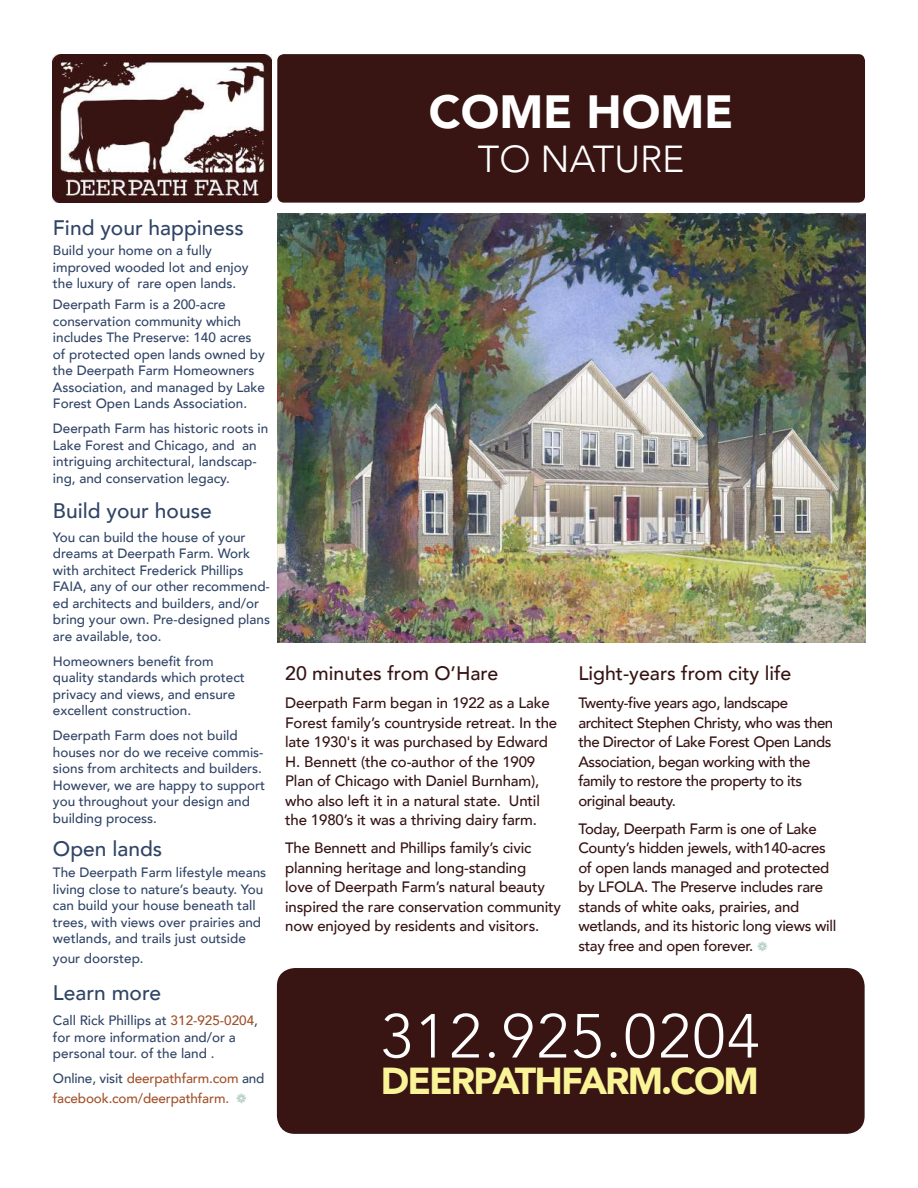
<style>
.page{position:relative;width:918px;height:1188px;background:#fff}
.page>*{position:absolute;margin:0;border:0;box-sizing:border-box;transform-origin:0 0}
.t1{font:300 61.5px "Avenir";letter-spacing:.04em;color:#fff}
.t2{font:900 46.5px "Avenir";color:#fff}
.t3{font:900 37.5px "Avenir";letter-spacing:-.05em;color:#faf499}
.t4{font:300 37.5px "Avenir";color:#fff}
.t5{font:500 21px "Avenir";color:#304466}
.t6{font:500 19.5px "Avenir";color:#361313}
.t7{font:500 15px/19.5px "Avenir";letter-spacing:-.02em;color:#361313}
.t8{font:500 13.5px/16.5px "Avenir";color:#304466}
.t9{font:500 13.5px/19.5px "Avenir";letter-spacing:-.01em;color:#a25028}
.s1{color:#a25028}
.s2{color:#304466}
</style>
<div class="page">
<div style="left:277px;top:968px;width:588px;height:166px;background:#381513;border-radius:18px"></div>
<img style="left:53px;top:54px;width:218px;height:149px">
<div style="left:277px;top:54px;width:588px;height:149px;background:#381513;border-radius:7px"></div>
<img style="left:277px;top:214px;width:588px;height:429px">
<h2 class="t2" style="left:429px;top:72px;width:306px">COME HOME</h2>
<h3 class="t4" style="left:478px;top:137px;width:208px">TO NATURE</h3>
<h3 class="t5" style="left:53px;top:209px;width:192px">Find your happiness</h3>
<p class="t8" style="left:53px;top:242px;width:197px">Build your home on a fully improved wooded lot and enjoy the luxury of rare open lands.</p>
<p class="t8" style="left:53px;top:295px;width:214px">Deerpath Farm is a 200-acre conservation community which includes The Preserve: 140 acres of protected open lands owned by the Deerpath Farm Homeowners<br>Association, and managed by Lake<br>Forest Open Lands Association.</p>
<p class="t8" style="left:53px;top:419px;width:217px">Deerpath Farm has historic roots in Lake Forest and Chicago, and an intriguing architectural, landscap&shy;ing, and conservation legacy.</p>
<h3 class="t5" style="left:53px;top:492px;width:160px">Build your house</h3>
<p class="t8" style="left:53px;top:528px;width:219px">You can build the house of your dreams at Deerpath Farm. Work with architect Frederick Phillips<br>FAIA, any of our other recommend&shy;ed architects and builders, and/or bring your own. Pre-designed plans are available, too.</p>
<p class="t8" style="left:53px;top:652px;width:194px">Homeowners benefit from quality standards which protect privacy and views, and ensure excellent construction.</p>
<p class="t8" style="left:53px;top:726px;width:214px">Deerpath Farm does not build houses nor do we receive commis&shy;sions from architects and builders.<br>However, we are happy to support you throughout your design and building process.</p>
<h3 class="t5" style="left:53px;top:831px;width:111px">Open lands</h3>
<p class="t8" style="left:53px;top:863px;width:215px">The Deerpath Farm lifestyle means living close to nature’s beauty. You can build your house beneath tall trees, with views over prairies and wetlands, and trails just outside</p>
<p class="t8" style="left:53px;top:949px;width:92px">your doorstep.</p>
<h3 class="t5" style="left:53px;top:975px;width:110px">Learn more</h3>
<p class="t8" style="left:53px;top:1012px;width:207px">Call Rick Phillips at <span class="s1">312-925-0204</span>, for more information and/or a personal tour. of the land .</p>
<p class="t9" style="left:53px;top:1068px;width:213px"><span class="s2">Online, visit</span> deerpathfarm.com <span class="s2">and </span>facebook.com/deerpathfarm.</p>
<h3 class="t6" style="left:285px;top:657px;width:215px">20 minutes from O’Hare</h3>
<p class="t7" style="left:285px;top:692px;width:274px">Deerpath Farm began in 1922 as a Lake Forest family’s countryside retreat. In the late 1930's it was purchased by Edward H. Bennett (the co-author of the 1909<br>Plan of Chicago with Daniel Burnham), who also left it in a natural state. Until the 1980’s it was a thriving dairy farm.</p>
<p class="t7" style="left:285px;top:837px;width:277px">The Bennett and Phillips family’s civic planning heritage and long-standing<br>love of Deerpath Farm’s natural beauty inspired the rare conservation community now enjoyed by residents and visitors.</p>
<h3 class="t6" style="left:578px;top:657px;width:215px">Light-years from city life</h3>
<p class="t7" style="left:578px;top:692px;width:256px">Twenty-five years ago, landscape architect Stephen Christy, who was then the Director of Lake Forest Open Lands Association, began working with the family to restore the property to its original beauty.</p>
<p class="t7" style="left:578px;top:818px;width:259px">Today, Deerpath Farm is one of Lake County’s hidden jewels, with140-acres of open lands managed and protected by LFOLA. The Preserve includes rare stands of white oaks, prairies, and wetlands, and its historic long views will stay free and open forever.</p>
<h1 class="t1" style="left:381px;top:1000px;width:380px">312.925.0204</h1>
<h3 class="t3" style="left:381px;top:1048px;width:380px">DEERPATHFARM.COM</h3>
</div>
